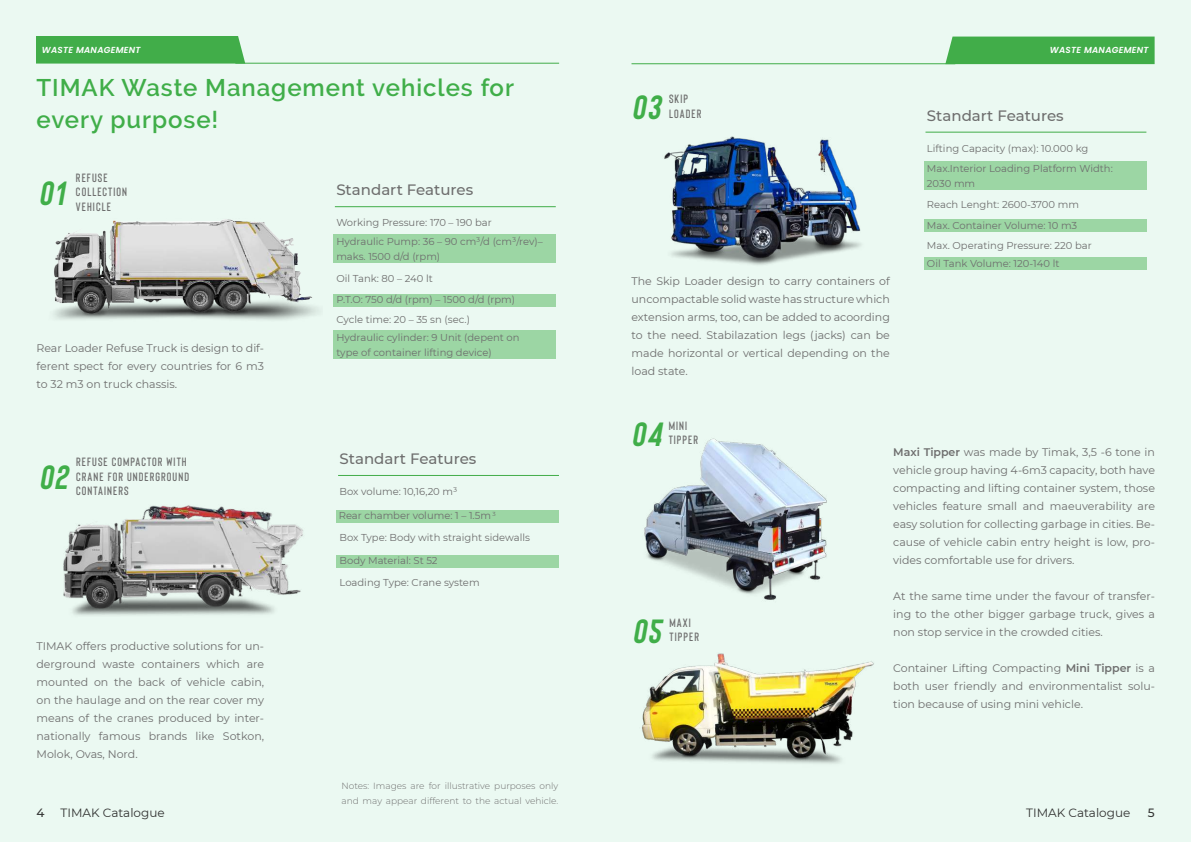
<style>
.page{position:relative;width:1191px;height:842px;background:#ebf9f2}
.page>*{position:absolute;margin:0;border:0;box-sizing:border-box;transform-origin:0 0}
.t1{font:33.5px "Bison Bold Itallic";letter-spacing:.06em;color:#40ae49}
.t2{font:600 24px/32px "Raleway";letter-spacing:.04em;color:#40ae49}
.t3{font:500 15px "Montserrat";color:#6e6e6e}
.t4{font:600 12px/14.4px "Bison";letter-spacing:.09em;color:#6e6e6e}
.t5{font:12px "Montserrat";color:#323332}
.t6{font:500 12px "Montserrat";color:#323332}
.t7{font:11px/18px "Montserrat";color:#6e6e6e;text-align:justify}
.t8{font:10px/15px "Montserrat";color:#6e6e6e}
.t9{font:300 9px/15px "Montserrat";color:#6e6e6e}
.t10{font:italic 600 8.7px "Poppins";letter-spacing:.03em;color:#fff}
.s1{font-weight:600}
</style>
<div class="page">
<img style="left:63px;top:505px;width:240px;height:111px">
<div style="left:333px;top:234px;width:223px;height:29px;background:#9cd6a4"></div>
<div style="left:333px;top:294px;width:223px;height:13px;background:#9cd6a4"></div>
<div style="left:336px;top:554px;width:223px;height:13px;background:#9cd6a4"></div>
<div style="left:336px;top:510px;width:223px;height:13px;background:#9cd6a4"></div>
<div style="left:333px;top:330px;width:223px;height:29px;background:#9cd6a4"></div>
<hr style="left:335px;top:206px;width:221px;height:1px;background:#41ad49">
<hr style="left:338px;top:475px;width:221px;height:1px;background:#41ad49">
<img style="left:53px;top:219px;width:266px;height:101px">
<img style="left:644px;top:438px;width:183px;height:162px">
<div style="left:924px;top:162px;width:222px;height:28px;background:#9cd6a4"></div>
<div style="left:924px;top:219px;width:222px;height:13px;background:#9cd6a4"></div>
<div style="left:924px;top:257px;width:222px;height:13px;background:#9cd6a4"></div>
<hr style="left:925px;top:132px;width:221px;height:1px;background:#41ad49">
<img style="left:664px;top:136px;width:197px;height:129px">
<img style="left:642px;top:653px;width:232px;height:111px">
<div style="left:36px;top:36px;width:209px;height:28px;background:#41ad49"></div>
<div style="left:945px;top:37px;width:209px;height:27px;background:#41ad49"></div>
<hr style="left:235px;top:63px;width:324px;height:1px;background:#41ad49">
<hr style="left:631px;top:63px;width:324px;height:1px;background:#41ad49">
<p class="t10" style="left:42px;top:45px;width:100px">WASTE MANAGEMENT</p>
<p class="t10" style="left:1049px;top:45px;width:100px">WASTE MANAGEMENT</p>
<h2 class="t2" style="left:36px;top:72px;width:479px">TIMAK Waste Management vehicles for every purpose!</h2>
<h1 class="t1" style="left:39px;top:175px;width:27px">01</h1>
<p class="t4" style="left:76px;top:170px;width:53px">REFUSE<br>COLLECTION<br>VEHICLE</p>
<p class="t7" style="left:36px;top:339px;width:229px">Rear Loader Refuse Truck is design to dif&shy;ferent spect for every countries for 6 m3 to 32 m3 on truck chassis.</p>
<p class="t4" style="left:76px;top:455px;width:114px">REFUSE COMPACTOR WITH<br>CRANE FOR UNDERGROUND<br>CONTAINERS</p>
<h1 class="t1" style="left:39px;top:459px;width:30px">02</h1>
<p class="t7" style="left:36px;top:637px;width:229px">TIMAK offers productive solutions for un&shy;derground waste containers which are mounted on the back of vehicle cabin, on the haulage and on the rear cover my means of the cranes produced by inter&shy;nationally famous brands like Sotkon, Molok, Ovas, Nord.</p>
<h3 class="t3" style="left:336px;top:180px;width:138px">Standart Features</h3>
<p class="t8" style="left:336px;top:215px;width:157px">Working Pressure: 170 – 190 bar</p>
<p class="t8" style="left:336px;top:233px;width:208px">Hydraulic Pump: 36 – 90 cm³/d (cm³/rev)– maks. 1500 d/d (rpm)</p>
<p class="t8" style="left:336px;top:271px;width:98px">Oil Tank: 80 – 240 lt</p>
<p class="t8" style="left:336px;top:292px;width:180px">P.T.O: 750 d/d (rpm) – 1500 d/d (rpm)</p>
<p class="t8" style="left:336px;top:312px;width:135px">Cycle time: 20 – 35 sn (sec.)</p>
<p class="t8" style="left:336px;top:330px;width:185px">Hydraulic cylinder: 9 Unit (depent on type of container lifting device)</p>
<h3 class="t3" style="left:339px;top:448px;width:138px">Standart Features</h3>
<p class="t8" style="left:339px;top:484px;width:119px">Box volume: 10,16,20 m³</p>
<p class="t8" style="left:339px;top:508px;width:158px">Rear chamber volume: 1 – 1.5m <sup>3</sup></p>
<p class="t8" style="left:339px;top:530px;width:192px">Box Type: Body with straight sidewalls</p>
<p class="t8" style="left:339px;top:553px;width:100px">Body Material: St 52</p>
<p class="t8" style="left:339px;top:575px;width:142px">Loading Type: Crane system</p>
<p class="t9" style="left:341px;top:778px;width:218px">Notes: Images are for illustrative purposes only and may appear different to the actual vehicle.</p>
<p class="t4" style="left:669px;top:92px;width:34px">SKIP<br>LOADER</p>
<h1 class="t1" style="left:632px;top:89px;width:30px">03</h1>
<p class="t7" style="left:631px;top:272px;width:260px">The Skip Loader design to carry containers of uncompactable solid waste has structure which extension arms, too, can be added to acoording to the need. Stabilazation legs (jacks) can be made horizontal or vertical depending on the load state.</p>
<h3 class="t3" style="left:927px;top:105px;width:138px">Standart Features</h3>
<p class="t8" style="left:927px;top:140px;width:163px">Lifting Capacity (max): 10.000 kg</p>
<p class="t8" style="left:927px;top:161px;width:187px">Max.Interior Loading Platform Width:<br>2030 mm</p>
<p class="t8" style="left:927px;top:218px;width:152px">Max. Container Volume: 10 m3</p>
<p class="t8" style="left:927px;top:256px;width:134px">Oil Tank Volume: 120-140 lt</p>
<p class="t8" style="left:927px;top:196px;width:153px">Reach Lenght: 2600-3700 mm</p>
<p class="t8" style="left:927px;top:237px;width:166px">Max. Operating Pressure: 220 bar</p>
<p class="t4" style="left:668px;top:418px;width:31px">MINI<br>TIPPER</p>
<h1 class="t1" style="left:631px;top:416px;width:31px">04</h1>
<p class="t4" style="left:669px;top:615px;width:31px">MAXI<br>TIPPER</p>
<h1 class="t1" style="left:632px;top:613px;width:30px">05</h1>
<p class="t7" style="left:893px;top:442px;width:263px"><span class="s1">Maxi Tipper</span> was made by Timak, 3,5 -6 tone in vehicle group having 4-6m3 capacity, both have compacting and lifting container system, those vehicles feature small and maeuverability are easy solution for collecting garbage in cities. Be&shy;cause of vehicle cabin entry height is low, pro&shy;vides comfortable use for drivers.</p>
<p class="t7" style="left:893px;top:586px;width:263px">At the same time under the favour of transfer&shy;ing to the other bigger garbage truck, gives a non stop service in the crowded cities.</p>
<p class="t7" style="left:893px;top:658px;width:263px">Container Lifting Compacting <span class="s1">Mini Tipper</span> is a both user friendly and environmentalist solu&shy;tion because of using mini vehicle.</p>
<p class="t6" style="left:37px;top:805px;width:10px">4</p>
<p class="t5" style="left:61px;top:805px;width:106px">TIMAK Catalogue</p>
<p class="t5" style="left:1026px;top:805px;width:106px">TIMAK Catalogue</p>
<p class="t6" style="left:1147px;top:805px;width:8px">5</p>
</div>
